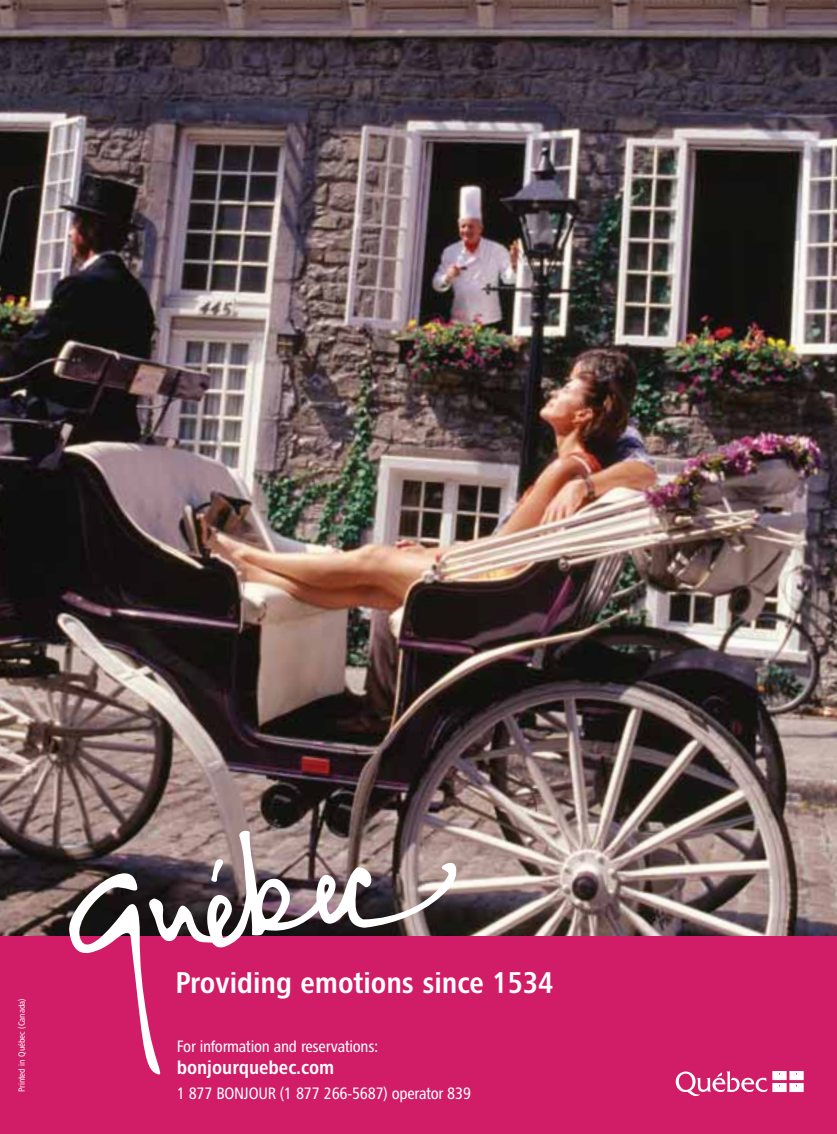
<style>
.page{position:relative;width:837px;height:1134px;background:#fff}
.page>*{position:absolute;margin:0;border:0;box-sizing:border-box;transform-origin:0 0}
.t1{font:30px "Chaloult Cond Demi Gras";color:#fff}
.t2{font:19.5px "Chaloult Cond Demi Gras";color:#fff}
.t3{font:16.5px "Chaloult Cond";letter-spacing:-.015em;color:#fff}
.t4{font:9px "Chaloult Cond";color:#fff}
</style>
<div class="page">
<img style="left:0;top:0;width:837px;height:936px">
<div style="left:0;top:936px;width:837px;height:198px;background:#d11c67"></div>
<svg style="left:69px;top:831px;width:387px;height:243px"></svg>
<svg style="left:675px;top:1071px;width:128px;height:25px"></svg>
<p class="t4" style="left:19px;top:1092px;width:95px;rotate:-90deg">Printed in Québec (Canada)</p>
<h1 class="t1" style="left:175px;top:972px;width:380px">Providing emotions since 1534</h1>
<p class="t3" style="left:177px;top:1041px;width:203px">For information and reservations:</p>
<p class="t2" style="left:177px;top:1060px;width:159px">bonjourquebec.com</p>
<p class="t3" style="left:177px;top:1088px;width:296px">1 877 BONJOUR (1 877 266-5687) operator 839</p>
</div>
